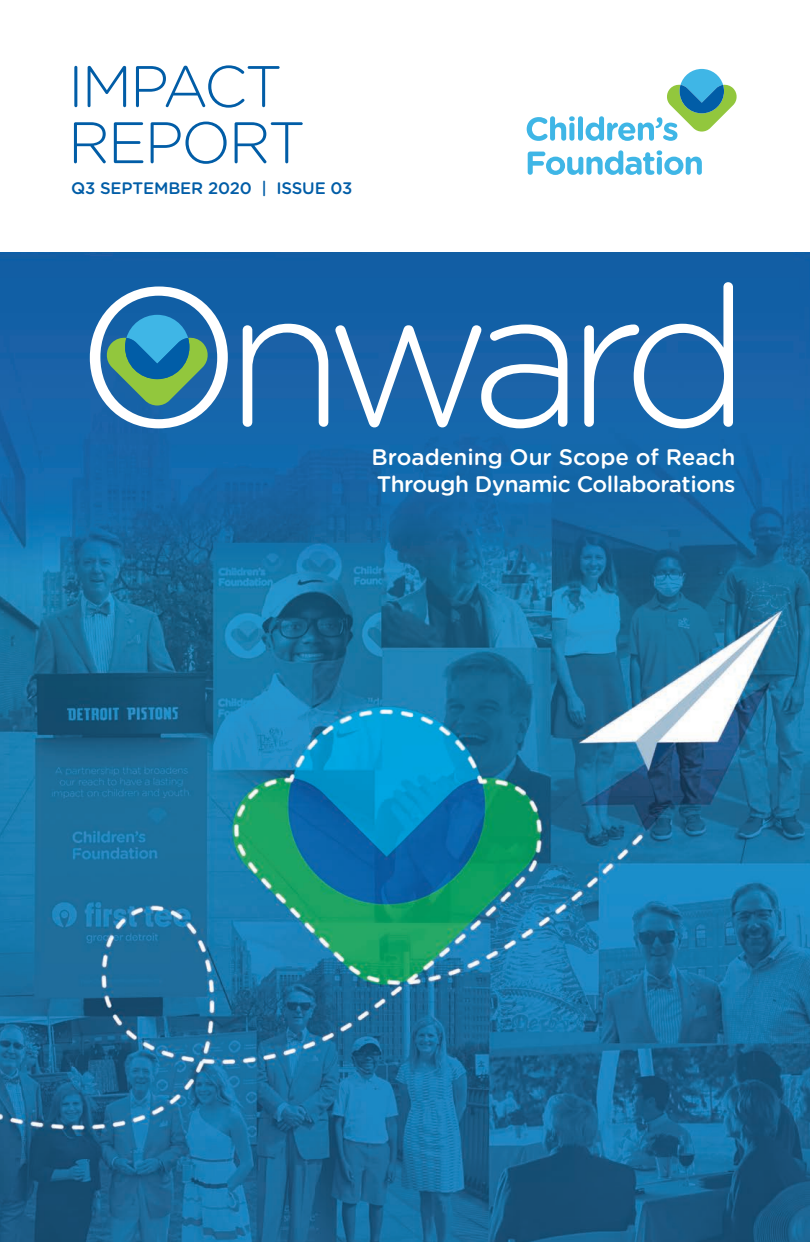
<style>
.page{position:relative;width:810px;height:1242px;background:#fff}
.page>*{position:absolute;margin:0;border:0;box-sizing:border-box;transform-origin:0 0}
.t1{font:300 196.05px "Gotham Rounded";letter-spacing:-.105em;color:#fff}
.t2{font:300 58.35px/56.2px "Gotham Rounded";letter-spacing:-.04em;color:#015da7}
.t3{font:500 22.5px/27px "Gotham Rounded";letter-spacing:-.02em;color:#fff}
.t4{font:500 16.65px "Gotham Rounded";letter-spacing:-.01em;color:#015da7}
</style>
<div class="page">
<img style="left:0;top:252px;width:810px;height:990px">
<svg style="left:527px;top:116px;width:48px;height:25px"></svg>
<div style="left:578px;top:116px;width:5px;height:25px;background:#3fb6e6;border-radius:2px"></div>
<svg style="left:586px;top:69px;width:151px;height:72px"></svg>
<svg style="left:528px;top:150px;width:174px;height:25px"></svg>
<svg style="left:105px;top:315px;width:104px;height:91px"></svg>
<h2 class="t2" style="left:68px;top:56px;width:239px">IMPACT<br>REPORT</h2>
<p class="t4" style="left:71px;top:177px;width:283px">Q3 SEPTEMBER 2020 | ISSUE 03</p>
<h1 class="t1" style="left:76px;top:226px;width:677px">Onward</h1>
<p class="t3" style="left:372px;top:443px;width:365px">Broadening Our Scope of Reach<br>Through Dynamic Collaborations</p>
</div>
